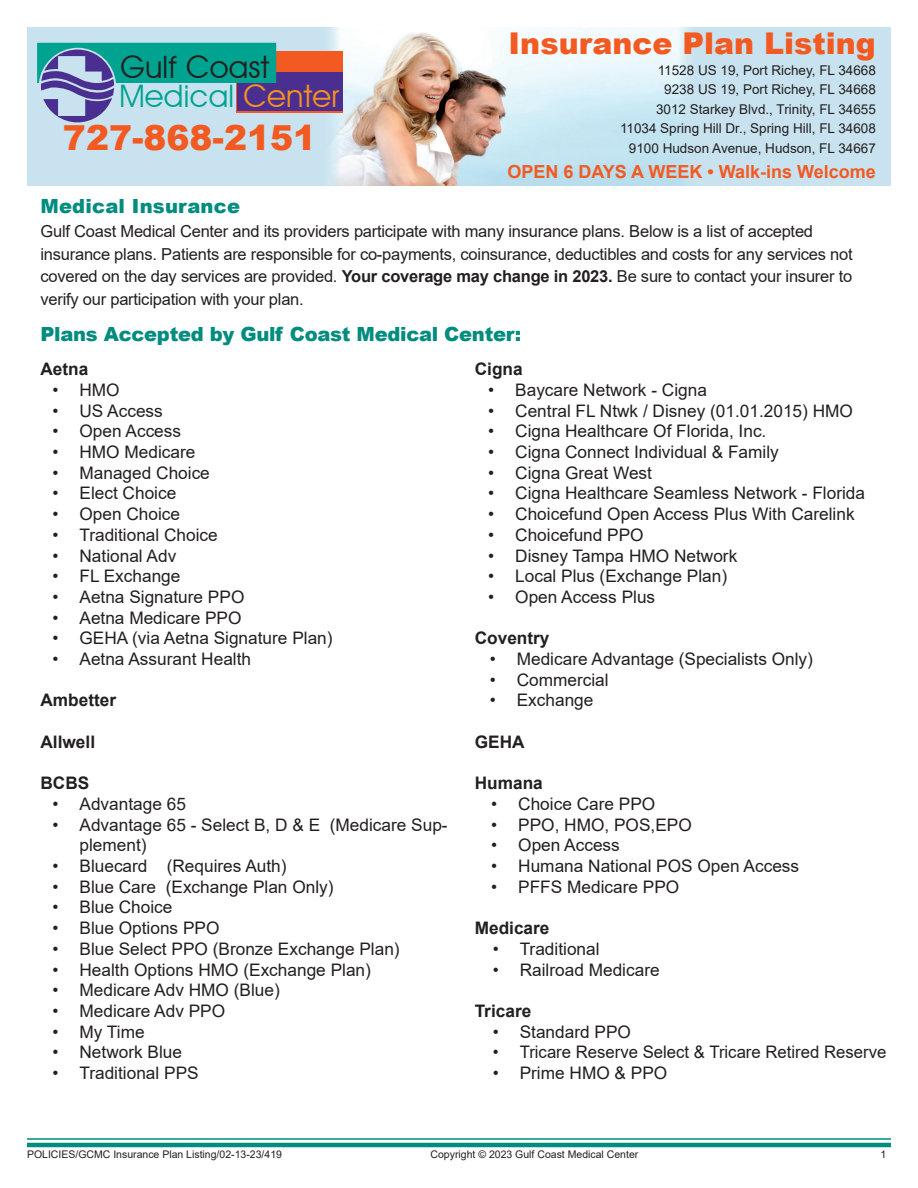
<style>
.page{position:relative;width:918px;height:1188px;background:#fff}
.page>*{position:absolute;margin:0;border:0;box-sizing:border-box;transform-origin:0 0}
.t1{font:900 34.5px "Arial";color:#f25a21}
.t2{font:31.05px/29.5px "Avant Garde IT Cby BT";letter-spacing:.01em;color:#231f20}
.t3{font:900 30px "Arial";color:#f25a21}
.t4{font:900 19.5px "Arial";letter-spacing:-.015em;color:#008c7f}
.t5{font:900 19.5px "Arial";letter-spacing:.01em;color:#008c7f}
.t6{font:700 18px "Arial";color:#f25a21}
.t7{font:17.25px/20.7px "Arial";color:#231f20}
.t8{font:700 17.25px "Arial";color:#231f20}
.t9{font:16.5px/22.5px "Arial";letter-spacing:-.015em;color:#231f20}
.t10{font:13.5px/19.5px "Arial";color:#231f20;text-align:right}
.t11{font:10.5px "Arial";color:#231f20}
.s1{color:#00a290}
.s2{color:#f7931d}
.s3{font-weight:700}
</style>
<div class="page">
<div style="left:28px;top:28px;width:863px;height:158px;background:#c8e3ef"></div>
<hr style="left:27px;top:1138px;width:864px;height:2px;background:#008c7f">
<hr style="left:27px;top:1143px;width:864px;height:4px;background:#008c7f">
<img style="left:320px;top:27px;width:378px;height:159px">
<div style="left:236px;top:51px;width:107px;height:62px;background:#f25a21"></div>
<div style="left:237px;top:72px;width:106px;height:39px;background:#4a2e90"></div>
<svg style="left:37px;top:43px;width:239px;height:79px"></svg>
<h2 class="t2" style="left:119px;top:52px;width:222px">Gulf Coast<br><span class="s1">Medical</span> <span class="s2">Center</span></h2>
<h1 class="t1" style="left:63px;top:113px;width:255px">727-868-2151</h1>
<h3 class="t3" style="left:509px;top:21px;width:369px">Insurance Plan Listing</h3>
<p class="t10" style="left:620px;top:60px;width:257px">11528 US 19, Port Richey, FL 34668<br>9238 US 19, Port Richey, FL 34668<br>3012 Starkey Blvd., Trinity, FL 34655<br>11034 Spring Hill Dr., Spring Hill, FL 34608<br>9100 Hudson Avenue, Hudson, FL 34667</p>
<p class="t6" style="left:507px;top:159px;width:370px">OPEN 6 DAYS A WEEK • Walk-ins Welcome</p>
<p class="t5" style="left:40px;top:192px;width:201px">Medical Insurance</p>
<p class="t9" style="left:40px;top:220px;width:814px">Gulf Coast Medical Center and its providers participate with many insurance plans. Below is a list of accepted insurance plans. Patients are responsible for co-payments, coinsurance, deductibles and costs for any services not covered on the day services are provided. <span class="s3">Your coverage may change in 2023.</span> Be sure to contact your insurer to verify our participation with your plan.</p>
<p class="t4" style="left:40px;top:320px;width:482px">Plans Accepted by Gulf Coast Medical Center:</p>
<p class="t8" style="left:40px;top:357px;width:49px">Aetna</p>
<p class="t7" style="left:53px;top:379px;width:69px">• HMO</p>
<p class="t7" style="left:53px;top:400px;width:112px">• US Access</p>
<p class="t7" style="left:53px;top:421px;width:130px">• Open Access</p>
<p class="t7" style="left:53px;top:442px;width:144px">• HMO Medicare</p>
<p class="t7" style="left:53px;top:462px;width:159px">• Managed Choice</p>
<p class="t7" style="left:53px;top:483px;width:125px">• Elect Choice</p>
<p class="t7" style="left:53px;top:504px;width:129px">• Open Choice</p>
<p class="t7" style="left:53px;top:524px;width:167px">• Traditional Choice</p>
<p class="t7" style="left:53px;top:545px;width:125px">• National Adv</p>
<p class="t7" style="left:53px;top:566px;width:129px">• FL Exchange</p>
<p class="t7" style="left:53px;top:586px;width:193px">• Aetna Signature PPO</p>
<p class="t7" style="left:53px;top:607px;width:191px">• Aetna Medicare PPO</p>
<p class="t7" style="left:53px;top:628px;width:282px">• GEHA (via Aetna Signature Plan)</p>
<p class="t7" style="left:53px;top:649px;width:200px">• Aetna Assurant Health</p>
<p class="t8" style="left:41px;top:688px;width:77px">Ambetter</p>
<p class="t8" style="left:41px;top:730px;width:56px">Allwell</p>
<p class="t8" style="left:41px;top:771px;width:50px">BCBS</p>
<p class="t7" style="left:53px;top:793px;width:135px">• Advantage 65</p>
<p class="t7" style="left:80px;top:814px;width:370px;text-indent:-27px">• Advantage 65 - Select B, D &amp; E (Medicare Sup&shy;plement)</p>
<p class="t7" style="left:53px;top:856px;width:236px">• Bluecard (Requires Auth)</p>
<p class="t7" style="left:53px;top:876px;width:283px">• Blue Care (Exchange Plan Only)</p>
<p class="t7" style="left:53px;top:897px;width:121px">• Blue Choice</p>
<p class="t7" style="left:53px;top:918px;width:168px">• Blue Options PPO</p>
<p class="t7" style="left:53px;top:938px;width:349px">• Blue Select PPO (Bronze Exchange Plan)</p>
<p class="t7" style="left:53px;top:959px;width:320px">• Health Options HMO (Exchange Plan)</p>
<p class="t7" style="left:53px;top:980px;width:229px">• Medicare Adv HMO (Blue)</p>
<p class="t7" style="left:53px;top:1000px;width:174px">• Medicare Adv PPO</p>
<p class="t7" style="left:53px;top:1021px;width:94px">• My Time</p>
<p class="t7" style="left:53px;top:1042px;width:131px">• Network Blue</p>
<p class="t7" style="left:53px;top:1063px;width:148px">• Traditional PPS</p>
<p class="t8" style="left:475px;top:357px;width:49px">Cigna</p>
<p class="t7" style="left:488px;top:379px;width:220px">• Baycare Network - Cigna</p>
<p class="t7" style="left:488px;top:400px;width:366px">• Central FL Ntwk / Disney (01.01.2015) HMO</p>
<p class="t7" style="left:488px;top:421px;width:280px">• Cigna Healthcare Of Florida, Inc.</p>
<p class="t7" style="left:488px;top:442px;width:292px">• Cigna Connect Individual &amp; Family</p>
<p class="t7" style="left:488px;top:462px;width:165px">• Cigna Great West</p>
<p class="t7" style="left:488px;top:483px;width:378px">• Cigna Healthcare Seamless Network - Florida</p>
<p class="t7" style="left:488px;top:504px;width:368px">• Choicefund Open Access Plus With Carelink</p>
<p class="t7" style="left:488px;top:524px;width:157px">• Choicefund PPO</p>
<p class="t7" style="left:488px;top:545px;width:251px">• Disney Tampa HMO Network</p>
<p class="t7" style="left:488px;top:566px;width:240px">• Local Plus (Exchange Plan)</p>
<p class="t7" style="left:488px;top:586px;width:168px">• Open Access Plus</p>
<p class="t8" style="left:475px;top:626px;width:76px">Coventry</p>
<p class="t7" style="left:490px;top:649px;width:325px">• Medicare Advantage (Specialists Only)</p>
<p class="t7" style="left:490px;top:669px;width:120px">• Commercial</p>
<p class="t7" style="left:490px;top:690px;width:105px">• Exchange</p>
<p class="t8" style="left:475px;top:730px;width:51px">GEHA</p>
<p class="t8" style="left:475px;top:771px;width:70px">Humana</p>
<p class="t7" style="left:491px;top:793px;width:166px">• Choice Care PPO</p>
<p class="t7" style="left:491px;top:814px;width:202px">• PPO, HMO, POS,EPO</p>
<p class="t7" style="left:491px;top:835px;width:130px">• Open Access</p>
<p class="t7" style="left:491px;top:856px;width:309px">• Humana National POS Open Access</p>
<p class="t7" style="left:491px;top:876px;width:190px">• PFFS Medicare PPO</p>
<p class="t8" style="left:475px;top:916px;width:76px">Medicare</p>
<p class="t7" style="left:493px;top:938px;width:108px">• Traditional</p>
<p class="t7" style="left:493px;top:959px;width:168px">• Railroad Medicare</p>
<p class="t8" style="left:475px;top:999px;width:58px">Tricare</p>
<p class="t7" style="left:493px;top:1021px;width:140px">• Standard PPO</p>
<p class="t7" style="left:493px;top:1042px;width:395px">• Tricare Reserve Select &amp; Tricare Retired Reserve</p>
<p class="t7" style="left:493px;top:1063px;width:176px">• Prime HMO &amp; PPO</p>
<p class="t11" style="left:27px;top:1147px;width:257px">POLICIES/GCMC Insurance Plan Listing/02-13-23/419</p>
<p class="t11" style="left:431px;top:1147px;width:209px">Copyright © 2023 Gulf Coast Medical Center</p>
<p class="t11" style="left:881px;top:1147px;width:7px">1</p>
</div>
